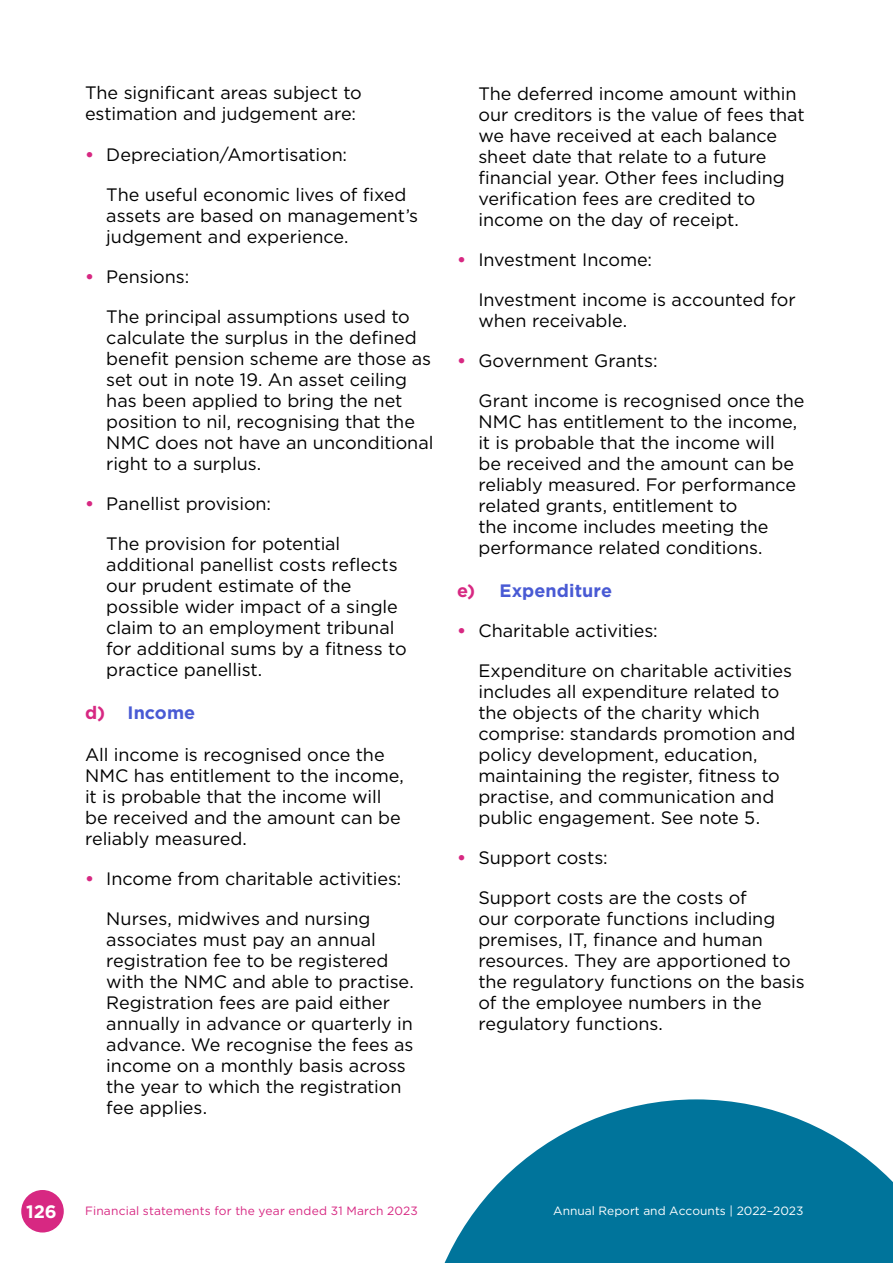
<style>
.page{position:relative;width:893px;height:1263px;background:#fff}
.page>*{position:absolute;margin:0;border:0;box-sizing:border-box;transform-origin:0 0}
.t1{font:18px/21px "Gotham";letter-spacing:-.005em;color:#000}
.t2{font:700 18px "Gotham";letter-spacing:.005em;color:#495ad4}
.t3{font:700 18px "Gotham";color:#fff}
.t4{font:12px "Gotham";letter-spacing:.02em;color:#d72882}
.t5{font:12px "Gotham";color:#fff}
.s1{font-weight:700;color:#d72882}
.s2{color:#d72882}
</style>
<div class="page">
<div style="left:21px;top:1190px;width:43px;height:42px;background:#d72882;border-radius:50%"></div>
<svg style="left:444px;top:1099px;width:449px;height:164px;fill:#00749b"></svg>
<p class="t1" style="left:85px;top:82px;width:278px">The signifcant areas subject to estimation and judgement are:</p>
<p class="t1" style="left:85px;top:143px;width:264px"><span class="s1">•</span> Depreciation/Amortisation:</p>
<p class="t1" style="left:106px;top:183px;width:313px">The useful economic lives of fxed assets are based on management’s judgement and experience.</p>
<p class="t1" style="left:85px;top:266px;width:106px"><span class="s1">•</span> Pensions:</p>
<p class="t1" style="left:106px;top:306px;width:329px">The principal assumptions used to calculate the surplus in the defned beneft pension scheme are those as set out in note 19. An asset ceiling has been applied to bring the net position to nil, recognising that the<br>NMC does not have an unconditional right to a surplus.</p>
<p class="t1" style="left:85px;top:493px;width:188px"><span class="s1">•</span> Panellist provision:</p>
<p class="t1" style="left:106px;top:533px;width:302px">The provision for potential additional panellist costs refects our prudent estimate of the possible wider impact of a single claim to an employment tribunal for additional sums by a ftness to practice panellist.</p>
<p class="t2" style="left:85px;top:700px;width:112px"><span class="s2">d)</span> Income</p>
<p class="t1" style="left:85px;top:744px;width:320px">All income is recognised once the<br>NMC has entitlement to the income, it is probable that the income will be received and the amount can be reliably measured.</p>
<p class="t1" style="left:85px;top:868px;width:318px"><span class="s1">•</span> Income from charitable activities:</p>
<p class="t1" style="left:106px;top:908px;width:309px">Nurses, midwives and nursing associates must pay an annual registration fee to be registered with the NMC and able to practise.<br>Registration fees are paid either annually in advance or quarterly in advance. We recognise the fees as income on a monthly basis across the year to which the registration fee applies.</p>
<p class="t1" style="left:478px;top:82px;width:328px">The deferred income amount within our creditors is the value of fees that we have received at each balance sheet date that relate to a future fnancial year. Other fees including verifcation fees are credited to income on the day of receipt.</p>
<p class="t1" style="left:457px;top:249px;width:197px"><span class="s1">•</span> Investment Income:</p>
<p class="t1" style="left:478px;top:289px;width:319px">Investment income is accounted for when receivable.</p>
<p class="t1" style="left:457px;top:350px;width:202px"><span class="s1">•</span> Government Grants:</p>
<p class="t1" style="left:478px;top:390px;width:328px">Grant income is recognised once the NMC has entitlement to the income, it is probable that the income will<br>be received and the amount can be reliably measured. For performance related grants, entitlement to<br>the income includes meeting the performance related conditions.</p>
<p class="t2" style="left:457px;top:578px;width:157px"><span class="s2">e)</span> Expenditure</p>
<p class="t1" style="left:457px;top:619px;width:202px"><span class="s1">•</span> Charitable activities:</p>
<p class="t1" style="left:478px;top:660px;width:319px">Expenditure on charitable activities includes all expenditure related to the objects of the charity which comprise: standards promotion and policy development, education, maintaining the register, ftness to practise, and communication and public engagement. See note 5.</p>
<p class="t1" style="left:457px;top:847px;width:152px"><span class="s1">•</span> Support costs:</p>
<p class="t1" style="left:478px;top:887px;width:328px">Support costs are the costs of<br>our corporate functions including premises, IT, fnance and human resources. They are apportioned to the regulatory functions on the basis of the employee numbers in the regulatory functions.</p>
<p class="t3" style="left:26px;top:1200px;width:32px">126</p>
<p class="t5" style="left:553px;top:1203px;width:252px">Annual Report and Accounts | 2022–2023</p>
<p class="t4" style="left:85px;top:1203px;width:334px">Financial statements for the year ended 31 March 2023</p>
</div>
